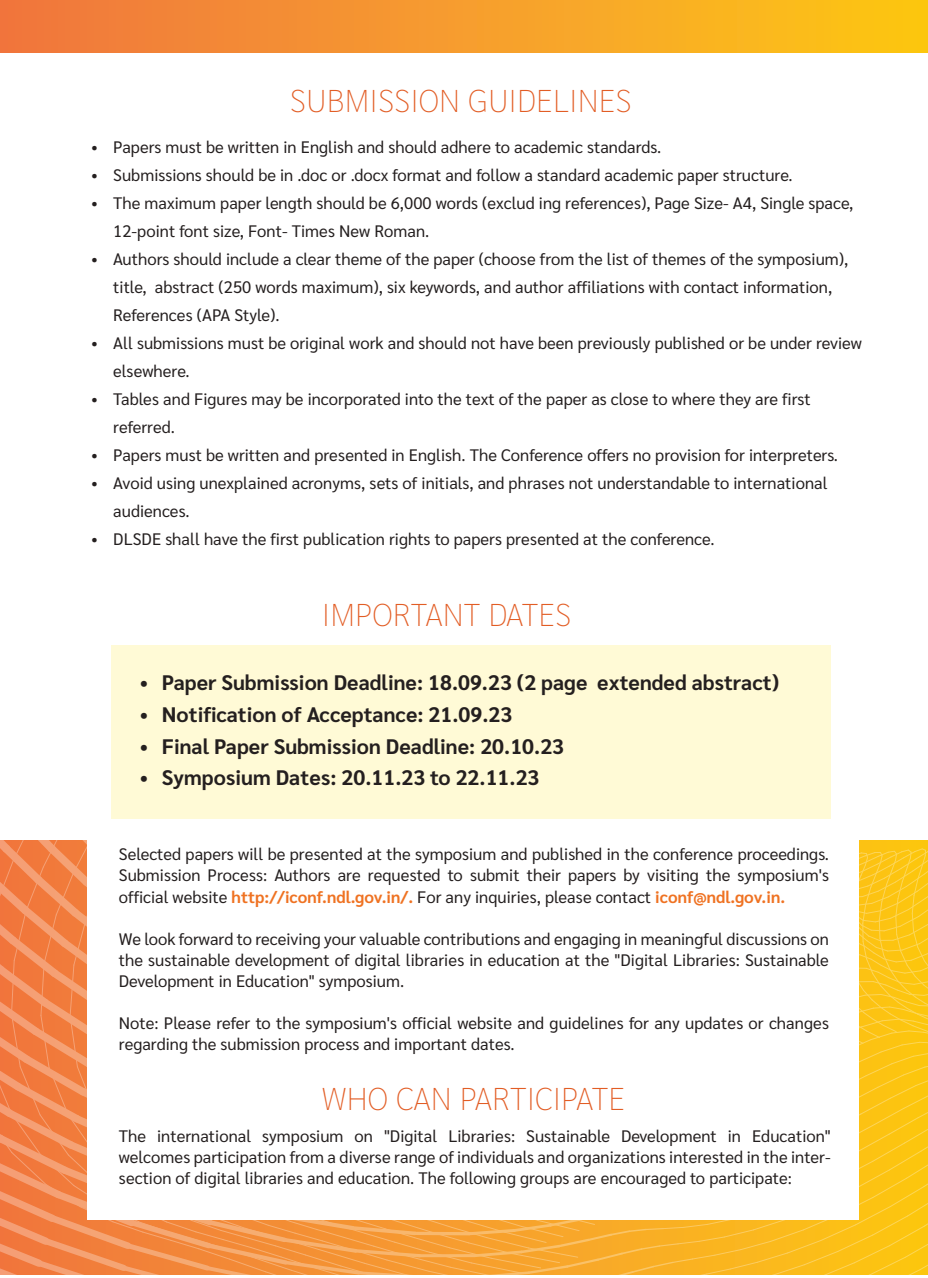
<style>
.page{position:relative;width:928px;height:1278px;background:#fff}
.page>*{position:absolute;margin:0;border:0;box-sizing:border-box;transform-origin:0 0}
.t1{font:100 31.5px "Sarabun";color:#e25d25}
.t2{font:700 21px "Sarabun";color:#241f1f}
.t3{font:16.62px/21px "Sarabun";color:#241f1f}
.s1{font-weight:700;color:#ef7222}
</style>
<div class="page">
<svg style="left:0;top:693px;width:928px;height:582px"></svg>
<div style="left:87px;top:821px;width:771px;height:398px;background:#fff"></div>
<div style="left:0;top:0;width:928px;height:52px;background:linear-gradient(to right,#f07441,#fdc715)"></div>
<div style="left:111px;top:645px;width:719px;height:173px;background:#fffad6"></div>
<h1 class="t1" style="left:290px;top:73px;width:343px">SUBMISSION GUIDELINES</h1>
<p class="t3" style="left:91px;top:137px;width:571px">• Papers must be written in English and should adhere to academic standards.</p>
<p class="t3" style="left:91px;top:165px;width:703px">• Submissions should be in .doc or .docx format and follow a standard academic paper structure.</p>
<p class="t3" style="left:113px;top:189px;width:741px;line-height:28px;text-indent:-22px">• The maximum paper length should be 6,000 words (exclud ing references), Page Size- A4, Single space,<br>12-point font size, Font- Times New Roman.</p>
<p class="t3" style="left:113px;top:245px;width:736px;line-height:28px;text-indent:-22px">• Authors should include a clear theme of the paper (choose from the list of themes of the symposium), title, abstract (250 words maximum), six keywords, and author affiliations with contact information,<br>References (APA Style).</p>
<p class="t3" style="left:113px;top:329px;width:750px;line-height:28px;text-indent:-22px">• All submissions must be original work and should not have been previously published or be under review elsewhere.</p>
<p class="t3" style="left:113px;top:385px;width:699px;line-height:28px;text-indent:-22px">• Tables and Figures may be incorporated into the text of the paper as close to where they are first referred.</p>
<p class="t3" style="left:91px;top:445px;width:748px">• Papers must be written and presented in English. The Conference offers no provision for interpreters.</p>
<p class="t3" style="left:113px;top:469px;width:715px;line-height:28px;text-indent:-22px">• Avoid using unexplained acronyms, sets of initials, and phrases not understandable to international audiences.</p>
<p class="t3" style="left:91px;top:529px;width:624px">• DLSDE shall have the first publication rights to papers presented at the conference.</p>
<h1 class="t1" style="left:322px;top:586px;width:251px">IMPORTANT DATES</h1>
<p class="t2" style="left:140px;top:671px;width:640px">• Paper Submission Deadline: 18.09.23 (2 page extended abstract)</p>
<p class="t2" style="left:140px;top:702px;width:374px">• Notification of Acceptance: 21.09.23</p>
<p class="t2" style="left:140px;top:734px;width:425px">• Final Paper Submission Deadline: 20.10.23</p>
<p class="t2" style="left:140px;top:765px;width:401px">• Symposium Dates: 20.11.23 to 22.11.23</p>
<p class="t3" style="left:119px;top:844px;width:711px;text-align:justify">Selected papers will be presented at the symposium and published in the conference proceedings.<br>Submission Process: Authors are requested to submit their papers by visiting the symposium's official website <span class="s1">http://iconf.ndl.gov.in/.</span> For any inquiries, please contact <span class="s1">iconf@ndl.gov.in.</span></p>
<p class="t3" style="left:119px;top:928px;width:711px;text-align:justify">We look forward to receiving your valuable contributions and engaging in meaningful discussions on the sustainable development of digital libraries in education at the "Digital Libraries: Sustainable Development in Education" symposium.</p>
<p class="t3" style="left:119px;top:1012px;width:711px">Note: Please refer to the symposium's official website and guidelines for any updates or changes regarding the submission process and important dates.</p>
<h1 class="t1" style="left:322px;top:1070px;width:305px">WHO CAN PARTICIPATE</h1>
<p class="t3" style="left:119px;top:1125px;width:713px;text-align:justify">The international symposium on "Digital Libraries: Sustainable Development in Education" welcomes participation from a diverse range of individuals and organizations interested in the inter&shy;section of digital libraries and education. The following groups are encouraged to participate:</p>
</div>
